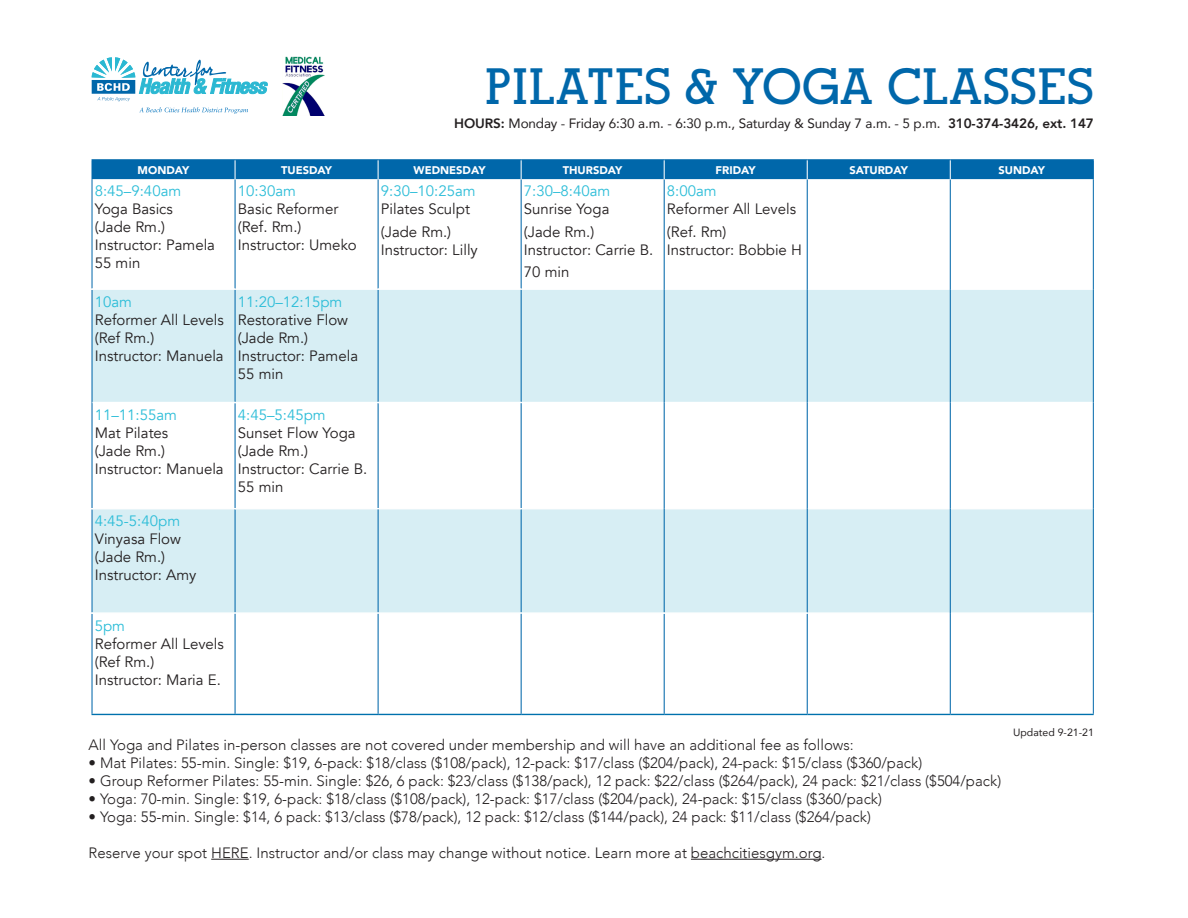
<style>
.page{position:relative;width:1188px;height:918px;background:#fff}
.page>*{position:absolute;margin:0;border:0;box-sizing:border-box;transform-origin:0 0}
.t1{font:700 49.95px "Alexandria FLF";color:#0067aa}
.t2{font:300 15px "Avenir";color:#231f20}
.t3{font:15px/18px "Avenir";color:#231f20}
.t4{font:15px/18px "Avenir";color:#2cbdd8}
.t5{font:13.5px "Avenir";letter-spacing:-.01em;color:#231f20}
.t6{font:900 11.1px "Avenir";color:#fff}
.t7{font:10.5px "Avenir";color:#231f20}
.s1{font-weight:800}
.s2{color:#231f20}
.s3{color:#2cbdd8}
</style>
<div class="page">
<svg style="left:236px;top:179px;width:857px;height:110px"></svg>
<svg style="left:93px;top:290px;width:1000px;height:322px;fill:#d7eef4"></svg>
<hr style="left:521px;top:402px;width:143px;height:1px;background:#fff">
<hr style="left:665px;top:402px;width:142px;height:1px;background:#fff">
<hr style="left:808px;top:402px;width:142px;height:1px;background:#fff">
<hr style="left:951px;top:402px;width:142px;height:1px;background:#fff">
<hr style="left:521px;top:508px;width:143px;height:1px;background:#fff">
<hr style="left:665px;top:508px;width:142px;height:1px;background:#fff">
<hr style="left:808px;top:508px;width:142px;height:1px;background:#fff">
<hr style="left:951px;top:508px;width:142px;height:1px;background:#fff">
<hr style="left:235px;top:179px;width:1px;height:110px;background:#0067aa">
<hr style="left:378px;top:179px;width:1px;height:110px;background:#0067aa">
<hr style="left:521px;top:179px;width:1px;height:110px;background:#0067aa">
<hr style="left:664px;top:179px;width:1px;height:110px;background:#0067aa">
<hr style="left:807px;top:179px;width:1px;height:110px;background:#0067aa">
<hr style="left:950px;top:179px;width:1px;height:110px;background:#0067aa">
<hr style="left:664px;top:289px;width:1px;height:114px;background:#0067aa">
<hr style="left:807px;top:289px;width:1px;height:114px;background:#0067aa">
<hr style="left:950px;top:289px;width:1px;height:114px;background:#0067aa">
<hr style="left:664px;top:403px;width:1px;height:106px;background:#0067aa">
<hr style="left:807px;top:403px;width:1px;height:106px;background:#0067aa">
<hr style="left:950px;top:403px;width:1px;height:106px;background:#0067aa">
<hr style="left:521px;top:509px;width:1px;height:103px;background:#0067aa">
<hr style="left:664px;top:509px;width:1px;height:103px;background:#0067aa">
<hr style="left:807px;top:509px;width:1px;height:103px;background:#0067aa">
<hr style="left:950px;top:509px;width:1px;height:104px;background:#0067aa">
<hr style="left:664px;top:614px;width:1px;height:100px;background:#0067aa">
<hr style="left:807px;top:614px;width:1px;height:100px;background:#0067aa">
<hr style="left:950px;top:613px;width:1px;height:101px;background:#0067aa">
<hr style="left:92px;top:159px;width:143px;height:1px;background:#0067aa">
<hr style="left:235px;top:159px;width:143px;height:1px;background:#0067aa">
<hr style="left:378px;top:159px;width:143px;height:1px;background:#0067aa">
<hr style="left:521px;top:159px;width:143px;height:1px;background:#0067aa">
<hr style="left:664px;top:159px;width:143px;height:1px;background:#0067aa">
<hr style="left:807px;top:159px;width:143px;height:1px;background:#0067aa">
<hr style="left:950px;top:159px;width:144px;height:1px;background:#0067aa">
<div style="left:92px;top:160px;width:1002px;height:19px;background:#0067aa"></div>
<hr style="left:92px;top:179px;width:1px;height:110px;background:#0067aa">
<hr style="left:1093px;top:179px;width:1px;height:110px;background:#0067aa">
<hr style="left:1093px;top:289px;width:1px;height:114px;background:#0067aa">
<hr style="left:1093px;top:403px;width:1px;height:106px;background:#0067aa">
<hr style="left:92px;top:509px;width:1px;height:103px;background:#0067aa">
<hr style="left:1093px;top:509px;width:1px;height:104px;background:#0067aa">
<hr style="left:1093px;top:613px;width:1px;height:101px;background:#0067aa">
<hr style="left:92px;top:403px;width:1px;height:105px;background:#0067aa">
<hr style="left:92px;top:508px;width:143px;height:1px;background:#fff">
<hr style="left:235px;top:403px;width:1px;height:105px;background:#0067aa">
<hr style="left:235px;top:402px;width:143px;height:1px;background:#fff">
<hr style="left:92px;top:290px;width:1px;height:113px;background:#0067aa">
<hr style="left:235px;top:290px;width:1px;height:112px;background:#0067aa">
<hr style="left:93px;top:402px;width:142px;height:1px;background:#fff">
<hr style="left:378px;top:290px;width:1px;height:112px;background:#0067aa">
<hr style="left:521px;top:290px;width:1px;height:112px;background:#0067aa">
<hr style="left:378px;top:403px;width:1px;height:105px;background:#0067aa">
<hr style="left:378px;top:402px;width:143px;height:1px;background:#fff">
<hr style="left:521px;top:403px;width:1px;height:105px;background:#0067aa">
<hr style="left:378px;top:508px;width:143px;height:1px;background:#fff">
<hr style="left:235px;top:509px;width:1px;height:103px;background:#0067aa">
<hr style="left:235px;top:508px;width:143px;height:1px;background:#fff">
<hr style="left:378px;top:509px;width:1px;height:103px;background:#0067aa">
<hr style="left:92px;top:614px;width:1px;height:100px;background:#0067aa">
<hr style="left:235px;top:614px;width:1px;height:100px;background:#0067aa">
<hr style="left:378px;top:614px;width:1px;height:100px;background:#0067aa">
<hr style="left:521px;top:614px;width:1px;height:100px;background:#0067aa">
<hr style="left:92px;top:714px;width:143px;height:1px;background:#0071ad">
<hr style="left:235px;top:714px;width:143px;height:1px;background:#0071ad">
<hr style="left:378px;top:714px;width:143px;height:1px;background:#0071ad">
<hr style="left:521px;top:714px;width:143px;height:1px;background:#0071ad">
<hr style="left:664px;top:714px;width:143px;height:1px;background:#0071ad">
<hr style="left:807px;top:714px;width:143px;height:1px;background:#0071ad">
<hr style="left:950px;top:714px;width:144px;height:1px;background:#0071ad">
<svg style="left:139px;top:107px;width:109px;height:7px"></svg>
<svg style="left:92px;top:57px;width:176px;height:44px"></svg>
<img style="left:283px;top:56px;width:42px;height:60px">
<hr style="left:211px;top:859px;width:38px;height:1px;background:#231f20">
<hr style="left:691px;top:859px;width:131px;height:1px;background:#231f20">
<p class="t1" style="left:485px;top:60px;width:610px">PILATES &amp; YOGA CLASSES</p>
<p class="t5" style="left:454px;top:113px;width:641px"><span class="s1">HOURS:</span> Monday - Friday 6:30 a.m. - 6:30 p.m., Saturday &amp; Sunday 7 a.m. - 5 p.m. <span class="s1">310-374-3426, ext. 147</span></p>
<p class="t6" style="left:138px;top:160px;width:53px">MONDAY</p>
<p class="t6" style="left:281px;top:160px;width:53px">TUESDAY</p>
<p class="t6" style="left:414px;top:160px;width:74px">WEDNESDAY</p>
<p class="t6" style="left:563px;top:160px;width:61px">THURSDAY</p>
<p class="t6" style="left:716px;top:160px;width:42px">FRIDAY</p>
<p class="t6" style="left:850px;top:160px;width:60px">SATURDAY</p>
<p class="t6" style="left:998px;top:160px;width:48px">SUNDAY</p>
<p class="t4" style="left:95px;top:183px;width:88px">8:45–9:40am<br><span class="s2">Yoga Basics</span></p>
<p class="t3" style="left:95px;top:219px;width:122px">(Jade Rm.)<br>Instructor: Pamela</p>
<p class="t3" style="left:95px;top:255px;width:47px">55 min</p>
<p class="t3" style="left:238px;top:183px;width:102px"><span class="s3">10:30am<br></span>Basic Reformer</p>
<p class="t3" style="left:238px;top:219px;width:65px">(Ref. Rm.)</p>
<p class="t3" style="left:238px;top:237px;width:120px">Instructor: Umeko</p>
<p class="t3" style="left:381px;top:183px;width:96px"><span class="s3">9:30–10:25am<br></span>Pilates Sculpt</p>
<p class="t3" style="left:381px;top:223px;width:98px">(Jade Rm.)<br>Instructor: Lilly</p>
<p class="t4" style="left:524px;top:183px;width:88px">7:30–8:40am<br><span class="s2">Sunrise Yoga</span></p>
<p class="t3" style="left:524px;top:223px;width:131px">(Jade Rm.)<br>Instructor: Carrie B.</p>
<p class="t3" style="left:524px;top:263px;width:47px">70 min</p>
<p class="t3" style="left:667px;top:183px;width:131px"><span class="s3">8:00am<br></span>Reformer All Levels</p>
<p class="t3" style="left:667px;top:223px;width:137px">(Ref. Rm)<br>Instructor: Bobbie H</p>
<p class="t3" style="left:95px;top:293px;width:131px"><span class="s3">10am<br></span>Reformer All Levels</p>
<p class="t3" style="left:95px;top:329px;width:130px">(Ref Rm.)<br>Instructor: Manuela</p>
<p class="t4" style="left:95px;top:406px;width:84px">11–11:55am<br><span class="s2">Mat Pilates</span></p>
<p class="t3" style="left:95px;top:442px;width:130px">(Jade Rm.)<br>Instructor: Manuela</p>
<p class="t4" style="left:95px;top:513px;width:88px">4:45-5:40pm<br><span class="s2">Vinyasa Flow</span></p>
<p class="t3" style="left:95px;top:549px;width:72px">(Jade Rm.)</p>
<p class="t3" style="left:95px;top:567px;width:103px">Instructor: Amy</p>
<p class="t3" style="left:95px;top:617px;width:131px"><span class="s3">5pm<br></span>Reformer All Levels</p>
<p class="t3" style="left:95px;top:653px;width:61px">(Ref Rm.)</p>
<p class="t3" style="left:95px;top:671px;width:128px">Instructor: Maria E.</p>
<p class="t3" style="left:238px;top:293px;width:112px"><span class="s3">11:20–12:15pm<br></span>Restorative Flow</p>
<p class="t3" style="left:238px;top:329px;width:122px">(Jade Rm.)<br>Instructor: Pamela</p>
<p class="t3" style="left:238px;top:365px;width:47px">55 min</p>
<p class="t4" style="left:238px;top:406px;width:89px">4:45–5:45pm</p>
<p class="t3" style="left:238px;top:424px;width:119px">Sunset Flow Yoga</p>
<p class="t3" style="left:238px;top:442px;width:72px">(Jade Rm.)</p>
<p class="t3" style="left:238px;top:460px;width:131px">Instructor: Carrie B.</p>
<p class="t3" style="left:238px;top:478px;width:47px">55 min</p>
<p class="t2" style="left:89px;top:736px;width:767px">All Yoga and Pilates in-person classes are not covered under membership and will have an additional fee as follows:</p>
<p class="t2" style="left:89px;top:754px;width:835px">• Mat Pilates: 55-min. Single: $19, 6-pack: $18/class ($108/pack), 12-pack: $17/class ($204/pack), 24-pack: $15/class ($360/pack)</p>
<p class="t2" style="left:89px;top:772px;width:914px">• Group Reformer Pilates: 55-min. Single: $26, 6 pack: $23/class ($138/pack), 12 pack: $22/class ($264/pack), 24 pack: $21/class ($504/pack)</p>
<p class="t2" style="left:89px;top:790px;width:795px">• Yoga: 70-min. Single: $19, 6-pack: $18/class ($108/pack), 12-pack: $17/class ($204/pack), 24-pack: $15/class ($360/pack)</p>
<p class="t2" style="left:89px;top:808px;width:784px">• Yoga: 55-min. Single: $14, 6 pack: $13/class ($78/pack), 12 pack: $12/class ($144/pack), 24 pack: $11/class ($264/pack)</p>
<p class="t2" style="left:89px;top:844px;width:738px">Reserve your spot HERE. Instructor and/or class may change without notice. Learn more at beachcitiesgym.org.</p>
<p class="t7" style="left:1013px;top:724px;width:82px">Updated 9-21-21</p>
</div>
